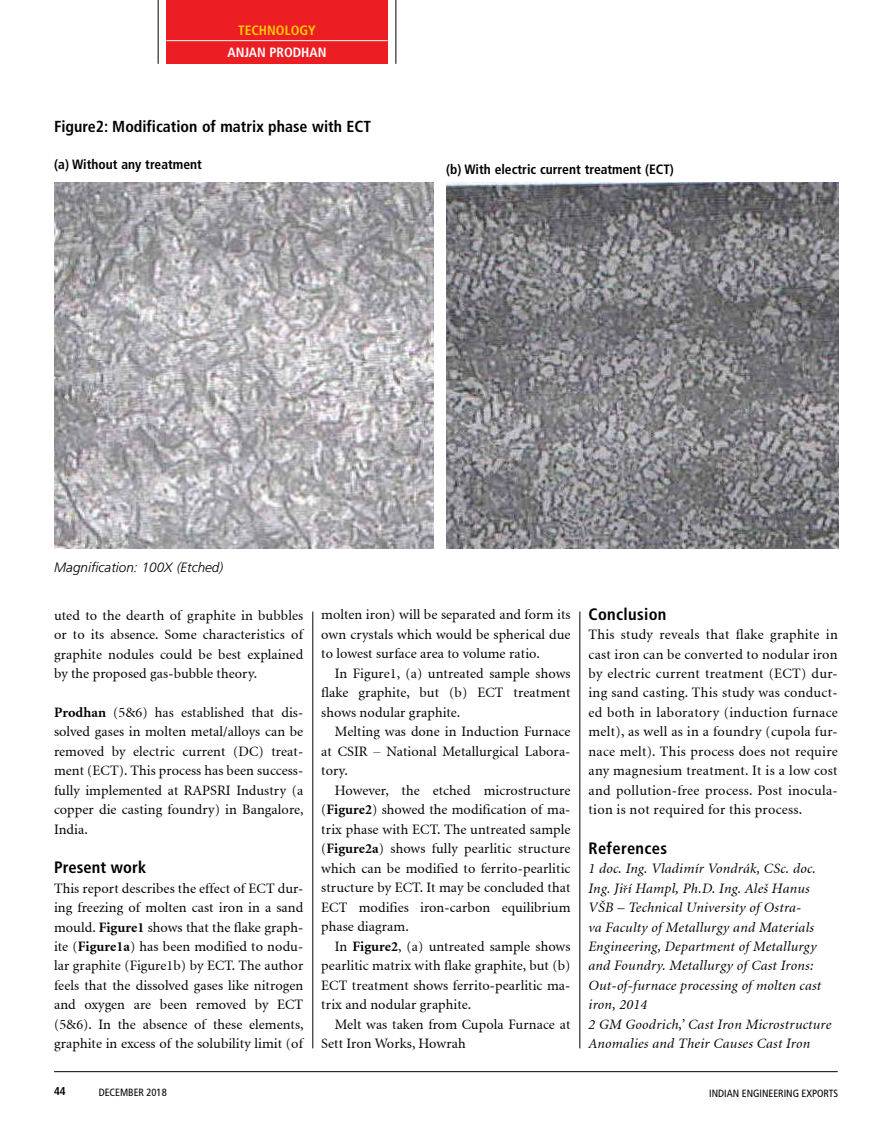
<style>
.page{position:relative;width:881px;height:1131px;background:#fff}
.page>*{position:absolute;margin:0;border:0;box-sizing:border-box;transform-origin:0 0}
.t1{font:700 condensed 16.5px "Frutiger LT Std";letter-spacing:.02em;color:#000}
.t2{font:700 condensed 15.9px "Frutiger LT Std";color:#000}
.t3{font:14.25px/19.5px "Adobe Corporate ID Minion";letter-spacing:.005em;color:#000;text-align:justify}
.t4{font:italic 14.25px/19.5px "Adobe Corporate ID Minion";letter-spacing:.02em;color:#000}
.t5{font:700 condensed 13.5px "Frutiger LT Std";color:#000}
.t6{font:italic 300 13.5px "Frutiger LT Std";color:#000}
.t7{font:700 condensed 13.5px "Frutiger LT Std";color:#fff}
.t8{font:700 condensed 13.5px "Frutiger LT Std";color:#ffcb05}
.t9{font:700 condensed 11.4px "Frutiger LT Std";color:#000}
.t10{font:condensed 10.5px "Frutiger LT Std";color:#000}
.s1{font-weight:700}
.s2{font-family:"Gabriola";font-style:normal}
</style>
<div class="page">
<hr style="left:54px;top:1071px;width:783px;height:1px;background:#000">
<img style="left:54px;top:183px;width:379px;height:366px">
<img style="left:446px;top:183px;width:392px;height:366px">
<hr style="left:579px;top:611px;width:1px;height:437px;background:#000">
<hr style="left:312px;top:611px;width:1px;height:437px;background:#000">
<div style="left:166px;top:0;width:221px;height:64px;background:#ed1d24"></div>
<hr style="left:158px;top:0;width:1px;height:64px;background:#000">
<hr style="left:395px;top:0;width:1px;height:64px;background:#000">
<hr style="left:166px;top:40px;width:221px;height:1px;background:#fff">
<p class="t8" style="left:238px;top:22px;width:79px">TECHNOLOGY</p>
<p class="t7" style="left:227px;top:45px;width:101px">ANJAN PRODHAN</p>
<p class="t2" style="left:54px;top:117px;width:318px">Figure2: Modification of matrix phase with ECT</p>
<p class="t5" style="left:54px;top:156px;width:149px">(a) Without any treatment</p>
<p class="t5" style="left:446px;top:161px;width:229px">(b) With electric current treatment (ECT)</p>
<p class="t6" style="left:54px;top:560px;width:170px">Magnification: 100X (Etched)</p>
<p class="t3" style="left:54px;top:606px;width:251px">uted to the dearth of graphite in bubbles or to its absence. Some characteristics of graphite nodules could be best explained by the proposed gas-bubble theory.</p>
<p class="t3" style="left:54px;top:703px;width:251px"><span class="s1">Prodhan</span> (5&amp;6) has established that dis&shy;solved gases in molten metal/alloys can be removed by electric current (DC) treat&shy;ment (ECT). This process has been success&shy;fully implemented at RAPSRI Industry (a copper die casting foundry) in Bangalore, India.</p>
<p class="t1" style="left:54px;top:857px;width:94px">Present work</p>
<p class="t3" style="left:54px;top:879px;width:251px">This report describes the effect of ECT dur&shy;ing freezing of molten cast iron in a sand mould. <span class="s1">Figure1</span> shows that the flake graph&shy;ite (<span class="s1">Figure1a</span>) has been modified to nodu&shy;lar graphite (Figure1b) by ECT. The author feels that the dissolved gases like nitrogen and oxygen are been removed by ECT (5&amp;6). In the absence of these elements, graphite in excess of the solubility limit (of</p>
<p class="t3" style="left:321px;top:606px;width:251px">molten iron) will be separated and form its own crystals which would be spherical due to lowest surface area to volume ratio.</p>
<p class="t3" style="left:321px;top:664px;width:251px;text-indent:13px">In Figure1, (a) untreated sample shows flake graphite, but (b) ECT treatment shows nodular graphite.</p>
<p class="t3" style="left:321px;top:723px;width:251px;text-indent:13px">Melting was done in Induction Furnace at CSIR – National Metallurgical Labora&shy;tory.</p>
<p class="t3" style="left:321px;top:781px;width:251px;text-indent:14px">However, the etched microstructure (<span class="s1">Figure2</span>) showed the modification of ma&shy;trix phase with ECT. The untreated sample (<span class="s1">Figure2a</span>) shows fully pearlitic structure which can be modified to ferrito-pearlitic structure by ECT. It may be concluded that ECT modifies iron-carbon equilibrium phase diagram.</p>
<p class="t3" style="left:321px;top:937px;width:251px;text-indent:14px">In <span class="s1">Figure2</span>, (a) untreated sample shows pearlitic matrix with flake graphite, but (b)<br>ECT treatment shows ferrito-pearlitic ma&shy;trix and nodular graphite.</p>
<p class="t3" style="left:321px;top:1015px;width:251px;text-indent:13px">Melt was taken from Cupola Furnace at<br>Sett Iron Works, Howrah</p>
<p class="t1" style="left:588px;top:604px;width:79px">Conclusion</p>
<p class="t3" style="left:588px;top:625px;width:251px">This study reveals that flake graphite in cast iron can be converted to nodular iron by electric current treatment (ECT) dur&shy;ing sand casting. This study was conduct&shy;ed both in laboratory (induction furnace melt), as well as in a foundry (cupola fur&shy;nace melt). This process does not require any magnesium treatment. It is a low cost and pollution-free process. Post inocula&shy;tion is not required for this process.</p>
<p class="t1" style="left:588px;top:838px;width:80px">References</p>
<p class="t4" style="left:588px;top:859px;width:244px">1 doc. Ing. Vladimír Vondrák, CSc. doc.<br>Ing. Ji<span class="s2">ř</span>í Hampl, Ph.D. Ing. Aleš Hanus VŠB – Technical University of Ostra-<br>va Faculty of Metallurgy and Materials Engineering, Department of Metallurgy and Foundry. Metallurgy of Cast Irons:<br>Out-of-furnace processing of molten cast iron, 2014<br>2 GM Goodrich,’ Cast Iron Microstructure Anomalies and Their Causes Cast Iron</p>
<p class="t9" style="left:54px;top:1085px;width:13px">44</p>
<p class="t10" style="left:99px;top:1086px;width:69px">DECEMBER 2018</p>
<p class="t10" style="left:709px;top:1087px;width:130px">INDIAN ENGINEERING EXPORTS</p>
</div>
